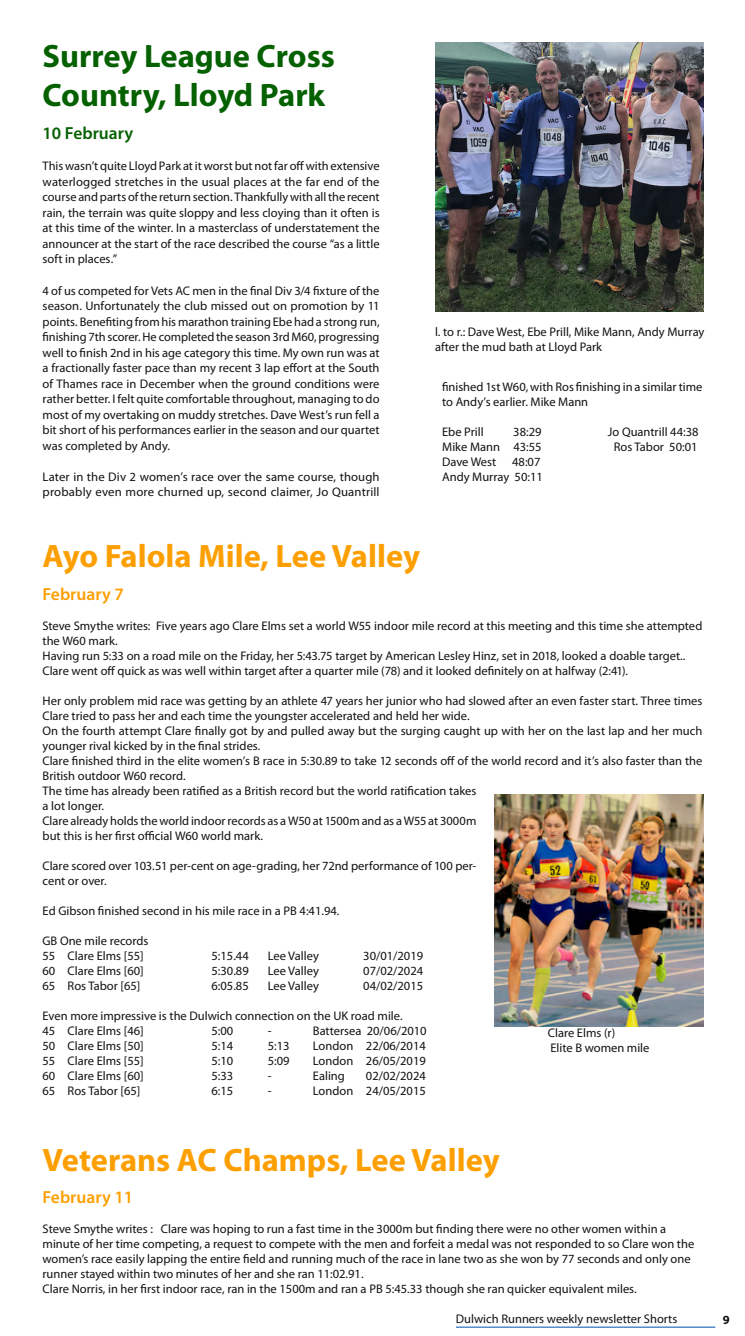
<style>
.page{position:relative;width:745px;height:1336px;background:#fff}
.page>*{position:absolute;margin:0;border:0;box-sizing:border-box;transform-origin:0 0}
.Heading_1_blue{font:700 32.5px "Myriad Pro";color:#fd9f00}
.Heading_1_blue-2{font:700 32.5px/39.5px "Myriad Pro";color:#056000}
.Blue_date{font:600 17.5px "Myriad Pro";color:#fd9f00}
.Blue_date-2{font:600 17.5px "Myriad Pro";color:#056000}
.parkrun{font:12.5px/15.5px "Myriad Pro";color:#121212}
.t1{font:700 12.5px "Myriad Pro";color:#121212}
</style>
<div class="page">
<hr style="left:455px;top:1327px;width:260px;height:1px;background:#0050b3">
<img style="left:435px;top:43px;width:267px;height:269px">
<img style="left:494px;top:794px;width:208px;height:233px">
<p class="Heading_1_blue-2" style="left:43px;top:35px;width:294px">Surrey League Cross<br>Country, Lloyd Park</p>
<p class="Blue_date-2" style="left:43px;top:122px;width:92px">10 February</p>
<p class="parkrun" style="left:43px;top:158px;width:338px;text-align:justify">This wasn’t quite Lloyd Park at it worst but not far off with extensive waterlogged stretches in the usual places at the far end of the course and parts of the return section. Thankfully with all the recent rain, the terrain was quite sloppy and less cloying than it often is at this time of the winter. In a masterclass of understatement the announcer at the start of the race described the course “as a little soft in places.”</p>
<p class="parkrun" style="left:43px;top:282px;width:338px;text-align:justify">4 of us competed for Vets AC men in the final Div 3/4 fixture of the season. Unfortunately the club missed out on promotion by 11 points. Benefiting from his marathon training Ebe had a strong run, finishing 7th scorer. He completed the season 3rd M60, progressing well to finish 2nd in his age category this time. My own run was at a fractionally faster pace than my recent 3 lap effort at the South of Thames race in December when the ground conditions were rather better. I felt quite comfortable throughout, managing to do most of my overtaking on muddy stretches. Dave West’s run fell a bit short of his performances earlier in the season and our quartet was completed by Andy.</p>
<p class="parkrun" style="left:43px;top:468px;width:338px">Later in the Div 2 women’s race over the same course, though probably even more churned up, second claimer, Jo Quantrill</p>
<p class="parkrun" style="left:435px;top:324px;width:271px">l. to r.: Dave West, Ebe Prill, Mike Mann, Andy Murray</p>
<p class="parkrun" style="left:435px;top:339px;width:168px">after the mud bath at Lloyd Park</p>
<p class="parkrun" style="left:442px;top:379px;width:262px;line-height:15px">finished 1st W60, with Ros finishing in a similar time to Andy’s earlier. Mike Mann</p>
<p class="parkrun" style="left:442px;top:424px;width:43px">Ebe Prill</p>
<p class="parkrun" style="left:513px;top:424px;width:30px">38:29</p>
<p class="parkrun" style="left:607px;top:424px;width:92px">Jo Quantrill 44:38</p>
<p class="parkrun" style="left:442px;top:439px;width:101px">Mike Mann 43:55</p>
<p class="parkrun" style="left:613px;top:439px;width:85px">Ros Tabor 50:01</p>
<p class="parkrun" style="left:442px;top:454px;width:56px">Dave West</p>
<p class="parkrun" style="left:512px;top:454px;width:30px">48:07</p>
<p class="parkrun" style="left:442px;top:469px;width:102px">Andy Murray 50:11</p>
<p class="Heading_1_blue" style="left:43px;top:535px;width:378px">Ayo Falola Mile, Lee Valley</p>
<p class="Blue_date" style="left:43px;top:582px;width:83px">February 7</p>
<p class="parkrun" style="left:43px;top:618px;width:661px;line-height:15px">Steve Smythe writes: Five years ago Clare Elms set a world W55 indoor mile record at this meeting and this time she attempted the W60 mark.</p>
<p class="parkrun" style="left:43px;top:647px;width:644px">Having run 5:33 on a road mile on the Friday, her 5:43.75 target by American Lesley Hinz, set in 2018, looked a doable target..</p>
<p class="parkrun" style="left:43px;top:662px;width:586px">Clare went off quick as was well within target after a quarter mile (78) and it looked definitely on at halfway (2:41).</p>
<p class="parkrun" style="left:43px;top:693px;width:661px;line-height:15px">Her only problem mid race was getting by an athlete 47 years her junior who had slowed after an even faster start. Three times<br>Clare tried to pass her and each time the youngster accelerated and held her wide.</p>
<p class="parkrun" style="left:43px;top:723px;width:660px;line-height:15px">On the fourth attempt Clare finally got by and pulled away but the surging caught up with her on the last lap and her much younger rival kicked by in the final strides.</p>
<p class="parkrun" style="left:43px;top:753px;width:661px;line-height:15px">Clare finished third in the elite women’s B race in 5:30.89 to take 12 seconds off of the world record and it’s also faster than the<br>British outdoor W60 record.</p>
<p class="parkrun" style="left:43px;top:783px;width:435px;line-height:15px">The time has already been ratified as a British record but the world ratification takes a lot longer.</p>
<p class="parkrun" style="left:43px;top:813px;width:435px;line-height:15px">Clare already holds the world indoor records as a W50 at 1500m and as a W55 at 3000m but this is her first official W60 world mark.</p>
<p class="parkrun" style="left:43px;top:858px;width:435px;line-height:15px">Clare scored over 103.51 per-cent on age-grading, her 72nd performance of 100 per&shy;cent or over.</p>
<p class="parkrun" style="left:43px;top:902px;width:298px">Ed Gibson finished second in his mile race in a PB 4:41.94.</p>
<p class="parkrun" style="left:43px;top:932px;width:107px">GB One mile records</p>
<p class="parkrun" style="left:43px;top:947px;width:103px">55 Clare Elms [55]</p>
<p class="parkrun" style="left:211px;top:947px;width:39px">5:15.44</p>
<p class="parkrun" style="left:268px;top:947px;width:53px">Lee Valley</p>
<p class="parkrun" style="left:363px;top:947px;width:61px">30/01/2019</p>
<p class="parkrun" style="left:43px;top:962px;width:103px">60 Clare Elms [60]</p>
<p class="parkrun" style="left:211px;top:962px;width:39px">5:30.89</p>
<p class="parkrun" style="left:268px;top:962px;width:53px">Lee Valley</p>
<p class="parkrun" style="left:363px;top:962px;width:61px">07/02/2024</p>
<p class="parkrun" style="left:43px;top:977px;width:99px">65 Ros Tabor [65]</p>
<p class="parkrun" style="left:211px;top:977px;width:39px">6:05.85</p>
<p class="parkrun" style="left:268px;top:977px;width:53px">Lee Valley</p>
<p class="parkrun" style="left:363px;top:977px;width:61px">04/02/2015</p>
<p class="parkrun" style="left:43px;top:1007px;width:361px">Even more impressive is the Dulwich connection on the UK road mile.</p>
<p class="parkrun" style="left:43px;top:1022px;width:103px">45 Clare Elms [46]</p>
<p class="parkrun" style="left:211px;top:1022px;width:23px">5:00</p>
<p class="parkrun" style="left:268px;top:1022px;width:5px">-</p>
<p class="parkrun" style="left:313px;top:1022px;width:115px">Battersea 20/06/2010</p>
<p class="parkrun" style="left:43px;top:1037px;width:103px">50 Clare Elms [50]</p>
<p class="parkrun" style="left:211px;top:1037px;width:23px">5:14</p>
<p class="parkrun" style="left:268px;top:1037px;width:23px">5:13</p>
<p class="parkrun" style="left:313px;top:1037px;width:114px">London 22/06/2014</p>
<p class="parkrun" style="left:43px;top:1052px;width:103px">55 Clare Elms [55]</p>
<p class="parkrun" style="left:211px;top:1052px;width:23px">5:10</p>
<p class="parkrun" style="left:268px;top:1052px;width:23px">5:09</p>
<p class="parkrun" style="left:313px;top:1052px;width:114px">London 26/05/2019</p>
<p class="parkrun" style="left:43px;top:1067px;width:103px">60 Clare Elms [60]</p>
<p class="parkrun" style="left:211px;top:1067px;width:23px">5:33</p>
<p class="parkrun" style="left:268px;top:1067px;width:5px">-</p>
<p class="parkrun" style="left:313px;top:1067px;width:33px">Ealing</p>
<p class="parkrun" style="left:365px;top:1067px;width:61px">02/02/2024</p>
<p class="parkrun" style="left:43px;top:1082px;width:99px">65 Ros Tabor [65]</p>
<p class="parkrun" style="left:211px;top:1082px;width:23px">6:15</p>
<p class="parkrun" style="left:268px;top:1082px;width:5px">-</p>
<p class="parkrun" style="left:313px;top:1082px;width:114px">London 24/05/2015</p>
<p class="parkrun" style="left:547px;top:1024px;width:69px">Clare Elms (r)</p>
<p class="parkrun" style="left:550px;top:1039px;width:101px">Elite B women mile</p>
<p class="Heading_1_blue" style="left:43px;top:1139px;width:458px">Veterans AC Champs, Lee Valley</p>
<p class="Blue_date" style="left:43px;top:1186px;width:92px">February 11</p>
<p class="parkrun" style="left:43px;top:1221px;width:652px;line-height:15px">Steve Smythe writes : Clare was hoping to run a fast time in the 3000m but finding there were no other women within a minute of her time competing, a request to compete with the men and forfeit a medal was not responded to so Clare won the women’s race easily lapping the entire field and running much of the race in lane two as she won by 77 seconds and only one runner stayed within two minutes of her and she ran 11:02.91.</p>
<p class="parkrun" style="left:43px;top:1281px;width:595px">Clare Norris, in her first indoor race, ran in the 1500m and ran a PB 5:45.33 though she ran quicker equivalent miles.</p>
<p class="parkrun" style="left:455px;top:1311px;width:223px">Dulwich Runners weekly newsletter Shorts</p>
<p class="t1" style="left:722px;top:1312px;width:8px">9</p>
</div>
